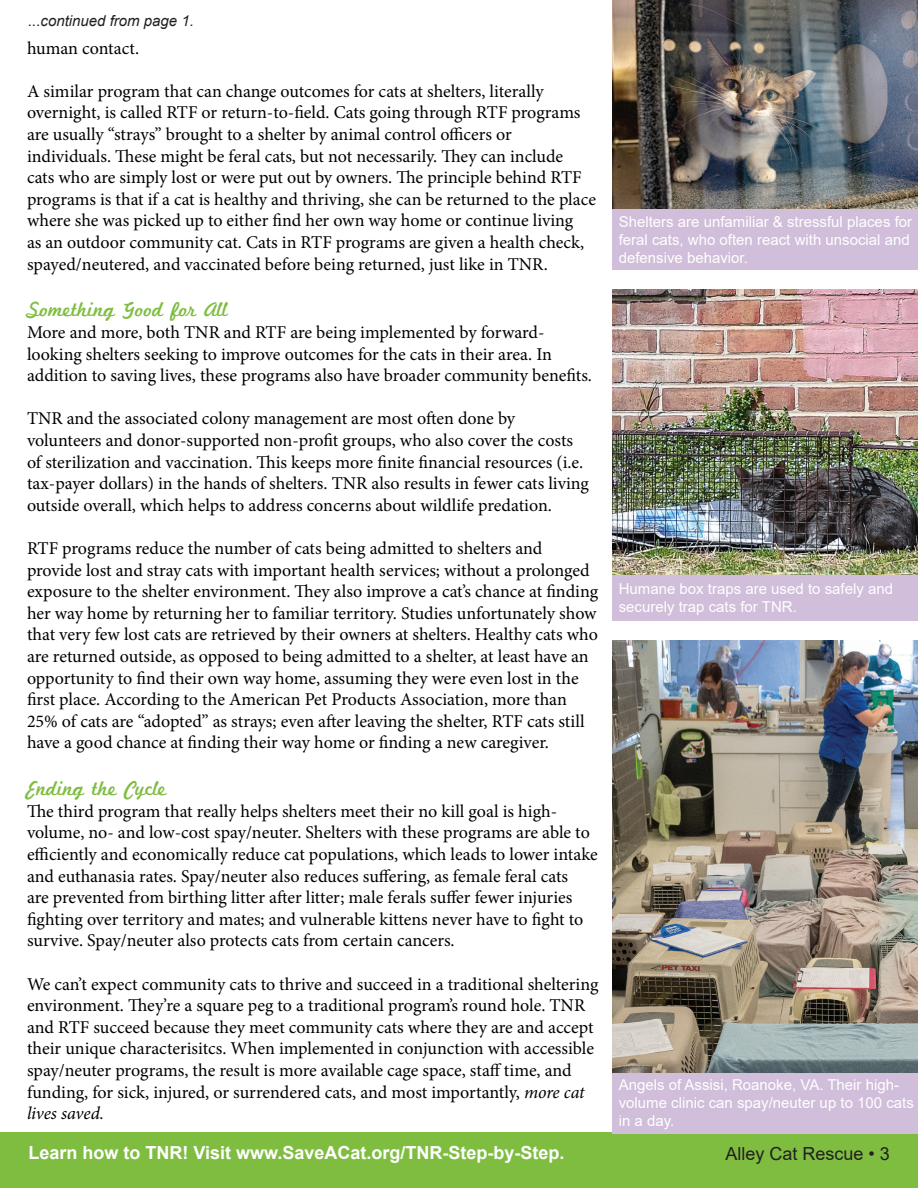
<style>
.page{position:relative;width:918px;height:1188px;background:#fff}
.page>*{position:absolute;margin:0;border:0;box-sizing:border-box;transform-origin:0 0}
.t1{font:21px "Marketing Script";color:#7fbd41}
.t2{font:18px/21.6px "Minion Pro";letter-spacing:-.005em;color:#000}
.t3{font:700 18px "Arial";color:#fff}
.t4{font:18px "Arial";color:#231f20}
.t5{font:15px/18px "Arial";color:#fff}
.t6{font:italic 15px "Arial";color:#231f20}
.s1{font-style:italic}
</style>
<div class="page">
<div style="left:0;top:1133px;width:918px;height:55px;background:#7fbd41"></div>
<img style="left:612px;top:641px;width:306px;height:432px">
<img style="left:612px;top:0;width:306px;height:209px">
<div style="left:612px;top:209px;width:306px;height:61px;background:#d1beda"></div>
<div style="left:612px;top:575px;width:306px;height:45px;background:#d1beda"></div>
<div style="left:612px;top:1073px;width:306px;height:60px;background:#d1beda"></div>
<img style="left:612px;top:290px;width:306px;height:285px">
<p class="t6" style="left:28px;top:11px;width:167px">...continued from page 1.</p>
<p class="t2" style="left:27px;top:37px;width:114px">human contact.</p>
<p class="t2" style="left:27px;top:80px;width:571px">A similar program that can change outcomes for cats at shelters, literally overnight, is called RTF or return-to-field. Cats going through RTF programs are usually “strays” brought to a shelter by animal control officers or individuals. These might be feral cats, but not necessarily. They can include<br>cats who are simply lost or were put out by owners. The principle behind RTF programs is that if a cat is healthy and thriving, she can be returned to the place where she was picked up to either find her own way home or continue living<br>as an outdoor community cat. Cats in RTF programs are given a health check, spayed/neutered, and vaccinated before being returned, just like in TNR.</p>
<p class="t1" style="left:27px;top:297px;width:203px">Something Good for All</p>
<p class="t2" style="left:27px;top:322px;width:567px">More and more, both TNR and RTF are being implemented by forward&shy;looking shelters seeking to improve outcomes for the cats in their area. In addition to saving lives, these programs also have broader community benefits.</p>
<p class="t2" style="left:27px;top:408px;width:564px">TNR and the associated colony management are most often done by volunteers and donor-supported non-profit groups, who also cover the costs of sterilization and vaccination. This keeps more finite financial resources (i.e. tax-payer dollars) in the hands of shelters. TNR also results in fewer cats living outside overall, which helps to address concerns about wildlife predation.</p>
<p class="t2" style="left:27px;top:538px;width:573px">RTF programs reduce the number of cats being admitted to shelters and provide lost and stray cats with important health services; without a prolonged exposure to the shelter environment. They also improve a cat’s chance at finding her way home by returning her to familiar territory. Studies unfortunately show that very few lost cats are retrieved by their owners at shelters. Healthy cats who are returned outside, as opposed to being admitted to a shelter, at least have an opportunity to find their own way home, assuming they were even lost in the first place. According to the American Pet Products Association, more than 25% of cats are “adopted” as strays; even after leaving the shelter, RTF cats still have a good chance at finding their way home or finding a new caregiver.</p>
<p class="t1" style="left:27px;top:776px;width:141px">Ending the Cycle</p>
<p class="t2" style="left:27px;top:800px;width:572px">The third program that really helps shelters meet their no kill goal is high&shy;volume, no- and low-cost spay/neuter. Shelters with these programs are able to efficiently and economically reduce cat populations, which leads to lower intake and euthanasia rates. Spay/neuter also reduces suffering, as female feral cats<br>are prevented from birthing litter after litter; male ferals suffer fewer injuries fighting over territory and mates; and vulnerable kittens never have to fight to survive. Spay/neuter also protects cats from certain cancers.</p>
<p class="t2" style="left:27px;top:973px;width:573px">We can’t expect community cats to thrive and succeed in a traditional sheltering environment. They’re a square peg to a traditional program’s round hole. TNR and RTF succeed because they meet community cats where they are and accept their unique characterisitcs. When implemented in conjunction with accessible spay/neuter programs, the result is more available cage space, staff time, and funding, for sick, injured, or surrendered cats, and most importantly, <span class="s1">more cat lives saved.</span></p>
<p class="t5" style="left:619px;top:213px;width:295px">Shelters are unfamiliar &amp; stressful places for feral cats, who often react with unsocial and defensive behavior.</p>
<p class="t5" style="left:619px;top:580px;width:276px">Humane box traps are used to safely and securely trap cats for TNR.</p>
<p class="t5" style="left:619px;top:1076px;width:297px">Angels of Assisi, Roanoke, VA. Their high&shy;volume clinic can spay/neuter up to 100 cats in a day.</p>
<p class="t3" style="left:28px;top:1140px;width:538px">Learn how to TNR! Visit www.SaveACat.org/TNR-Step-by-Step.</p>
<p class="t4" style="left:726px;top:1141px;width:166px">Alley Cat Rescue • 3</p>
</div>
